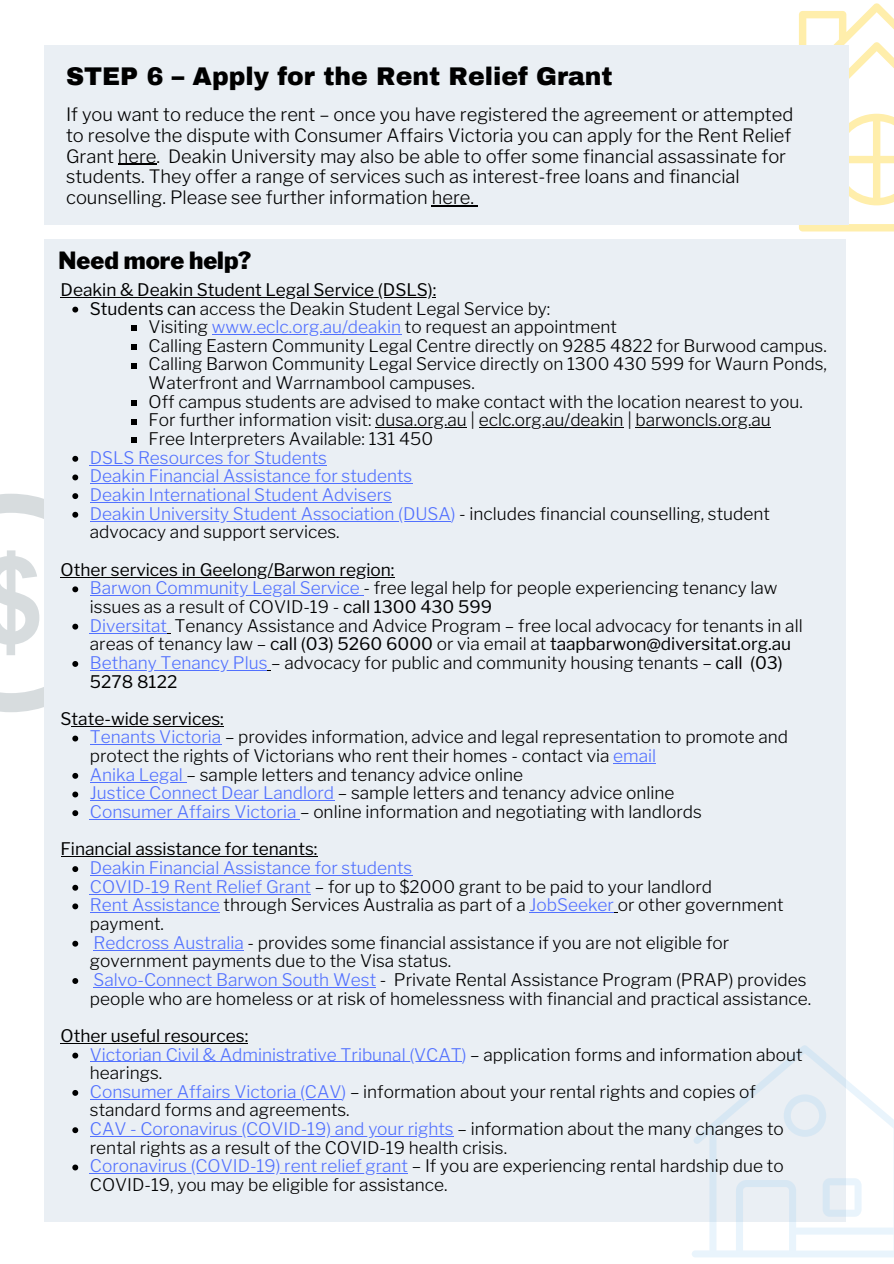
<style>
.page{position:relative;width:894px;height:1264px;background:#fff}
.page>*{position:absolute;margin:0;border:0;box-sizing:border-box;transform-origin:0 0}
.t1{font:900 25.05px "Archivo";color:#000}
.t2{font:900 23.55px "Libre Franklin";color:#000}
.t3{font:300 18.3px/20.9px "Libre Franklin";color:#000}
.t4{font:300 17.25px/18.6px "Libre Franklin";color:#000}
.t5{font:300 17.25px/18.6px "Libre Franklin";color:#5271ff}
.t6{font:17.25px "Libre Franklin";color:#000}
.s1{font-weight:400}
.s2{color:#5271ff}
.s3{color:#000}
</style>
<div class="page">
<svg style="left:763px;top:3px;width:130px;height:228px"></svg>
<div style="left:45px;top:240px;width:800px;height:981px;background:#eaeff4"></div>
<svg style="left:691px;top:1044px;width:202px;height:213px"></svg>
<svg style="left:72px;top:307px;width:6px;height:5px"></svg>
<svg style="left:131px;top:325px;width:6px;height:6px"></svg>
<hr style="left:212px;top:334px;width:189px;height:1px;background:#5271ff">
<svg style="left:131px;top:344px;width:6px;height:6px"></svg>
<svg style="left:131px;top:363px;width:6px;height:5px"></svg>
<svg style="left:131px;top:400px;width:6px;height:6px"></svg>
<svg style="left:131px;top:419px;width:6px;height:5px"></svg>
<hr style="left:375px;top:427px;width:91px;height:1px;background:#000">
<hr style="left:478px;top:427px;width:145px;height:1px;background:#000">
<hr style="left:635px;top:427px;width:125px;height:1px;background:#000">
<svg style="left:131px;top:437px;width:6px;height:6px"></svg>
<svg style="left:72px;top:456px;width:6px;height:6px"></svg>
<hr style="left:90px;top:464px;width:237px;height:1px;background:#5271ff">
<svg style="left:72px;top:474px;width:6px;height:6px"></svg>
<hr style="left:90px;top:483px;width:322px;height:1px;background:#5271ff">
<hr style="left:90px;top:502px;width:302px;height:1px;background:#5271ff">
<hr style="left:90px;top:520px;width:360px;height:1px;background:#5271ff">
<hr style="left:90px;top:595px;width:273px;height:1px;background:#5271ff">
<hr style="left:90px;top:632px;width:77px;height:1px;background:#5271ff">
<svg style="left:0;top:493px;width:120px;height:219px"></svg>
<hr style="left:90px;top:670px;width:177px;height:1px;background:#5271ff">
<svg style="left:72px;top:735px;width:6px;height:6px"></svg>
<hr style="left:90px;top:744px;width:131px;height:1px;background:#5271ff">
<hr style="left:613px;top:763px;width:43px;height:1px;background:#5271ff">
<svg style="left:72px;top:773px;width:6px;height:5px"></svg>
<hr style="left:90px;top:781px;width:96px;height:1px;background:#5271ff">
<svg style="left:72px;top:791px;width:6px;height:6px"></svg>
<hr style="left:90px;top:800px;width:244px;height:1px;background:#5271ff">
<svg style="left:72px;top:810px;width:6px;height:6px"></svg>
<hr style="left:90px;top:819px;width:210px;height:1px;background:#5271ff">
<svg style="left:72px;top:866px;width:6px;height:6px"></svg>
<hr style="left:90px;top:875px;width:322px;height:1px;background:#5271ff">
<svg style="left:72px;top:884px;width:6px;height:6px"></svg>
<hr style="left:90px;top:893px;width:221px;height:1px;background:#5271ff">
<svg style="left:72px;top:903px;width:6px;height:6px"></svg>
<hr style="left:90px;top:912px;width:130px;height:1px;background:#5271ff">
<hr style="left:529px;top:912px;width:85px;height:1px;background:#5271ff">
<svg style="left:72px;top:940px;width:6px;height:6px"></svg>
<hr style="left:94px;top:949px;width:150px;height:1px;background:#5271ff">
<svg style="left:72px;top:978px;width:6px;height:5px"></svg>
<hr style="left:94px;top:986px;width:282px;height:1px;background:#5271ff">
<svg style="left:72px;top:1052px;width:6px;height:6px"></svg>
<hr style="left:90px;top:1061px;width:371px;height:1px;background:#5271ff">
<svg style="left:72px;top:1090px;width:6px;height:5px"></svg>
<hr style="left:90px;top:1098px;width:251px;height:1px;background:#5271ff">
<svg style="left:72px;top:1127px;width:6px;height:6px"></svg>
<hr style="left:90px;top:1136px;width:363px;height:1px;background:#5271ff">
<svg style="left:72px;top:1164px;width:6px;height:6px"></svg>
<hr style="left:90px;top:1173px;width:318px;height:1px;background:#5271ff">
<hr style="left:61px;top:297px;width:375px;height:1px;background:#000">
<hr style="left:61px;top:576px;width:333px;height:1px;background:#000">
<hr style="left:72px;top:725px;width:152px;height:1px;background:#000">
<hr style="left:61px;top:856px;width:256px;height:1px;background:#000">
<hr style="left:61px;top:1042px;width:187px;height:1px;background:#000">
<div style="left:45px;top:46px;width:804px;height:179px;background:#eaeff4"></div>
<hr style="left:118px;top:164px;width:38px;height:1px;background:#000">
<hr style="left:431px;top:205px;width:43px;height:1px;background:#000">
<h1 class="t1" style="left:66px;top:63px;width:548px">STEP 6 – Apply for the Rent Relief Grant</h1>
<p class="t3" style="left:66px;top:104px;width:728px">If you want to reduce the rent – once you have registered the agreement or attempted to resolve the dispute with Consumer Affairs Victoria you can apply for the Rent Relief Grant here. Deakin University may also be able to offer some financial assassinate for students. They offer a range of services such as interest-free loans and financial counselling. Please see further information here.</p>
<h2 class="t2" style="left:59px;top:246px;width:194px">Need more help?</h2>
<p class="t6" style="left:61px;top:279px;width:377px">Deakin &amp; Deakin Student Legal Service (DSLS):</p>
<p class="t4" style="left:148px;top:299px;width:679px;text-indent:-59px"><span class="s1">Students can</span> access the Deakin Student Legal Service by:<br>Visiting <span class="s2">www.eclc.org.au/deakin</span> to request an appointment<br>Calling Eastern Community Legal Centre directly on 9285 4822 for Burwood campus.<br>Calling Barwon Community Legal Service directly on 1300 430 599 for Waurn Ponds, Waterfront and Warrnambool campuses.<br>Off campus students are advised to make contact with the location nearest to you.<br>For further information visit: dusa.org.au | eclc.org.au/deakin | barwoncls.org.au<br>Free Interpreters Available: 131 450</p>
<p class="t5" style="left:90px;top:448px;width:681px">DSLS Resources for Students<br>Deakin Financial Assistance for students<br>Deakin International Student Advisers<br>Deakin University Student Association (DUSA) <span class="s3">- includes financial counselling, student advocacy and support services.</span></p>
<p class="t4" style="left:90px;top:578px;width:714px"><span class="s2">Barwon Community Legal Service</span> - free legal help for people experiencing tenancy law issues as a result of COVID-19 - <span class="s1">call 1300 430 599<br></span><span class="s2">Diversitat</span> Tenancy Assistance and Advice Program – free local advocacy for tenants in all areas of tenancy law – <span class="s1">call (03) 5260 6000</span> or via email at <span class="s1">taapbarwon@diversitat.org.au </span><span class="s2">Bethany Tenancy Plus</span> – advocacy for public and community housing tenants – <span class="s1">call (03)<br>5278 8122</span></p>
<p class="t6" style="left:61px;top:559px;width:335px">Other services in Geelong/Barwon region:</p>
<p class="t6" style="left:61px;top:708px;width:165px">State-wide services:</p>
<p class="t4" style="left:90px;top:728px;width:699px"><span class="s2">Tenants Victoria</span> – provides information, advice and legal representation to promote and protect the rights of Victorians who rent their homes - contact via <span class="s2">email<br>Anika Legal</span> – sample letters and tenancy advice online<br><span class="s2">Justice Connect Dear Landlord</span> – sample letters and tenancy advice online<br><span class="s2">Consumer Affairs Victoria</span> – online information and negotiating with landlords</p>
<p class="t4" style="left:90px;top:858px;width:722px"><span class="s2">Deakin Financial Assistance for students<br>COVID-19 Rent Relief Grant</span> – for up to $2000 grant to be paid to your landlord<br><span class="s2">Rent Assistance</span> through Services Australia as part of a <span class="s2">JobSeeker</span> or other government payment.<br><span class="s2">Redcross Australia</span> - provides some financial assistance if you are not eligible for government payments due to the Visa status.<br><span class="s2">Salvo-Connect Barwon South West</span> - Private Rental Assistance Program (PRAP) provides people who are homeless or at risk of homelessness with financial and practical assistance.</p>
<p class="t4" style="left:90px;top:1044px;width:714px"><span class="s2">Victorian Civil &amp; Administrative Tribunal (VCAT)</span> – application forms and information about hearings.<br><span class="s2">Consumer Affairs Victoria (CAV)</span> – information about your rental rights and copies of standard forms and agreements.<br><span class="s2">CAV - Coronavirus (COVID-19) and your rights</span> – information about the many changes to rental rights as a result of the COVID-19 health crisis.<br><span class="s2">Coronavirus (COVID-19) rent relief grant</span> – If you are experiencing rental hardship due to COVID-19, you may be eligible for assistance.</p>
<p class="t6" style="left:61px;top:838px;width:258px">Financial assistance for tenants:</p>
<p class="t6" style="left:61px;top:1025px;width:189px">Other useful resources:</p>
</div>
